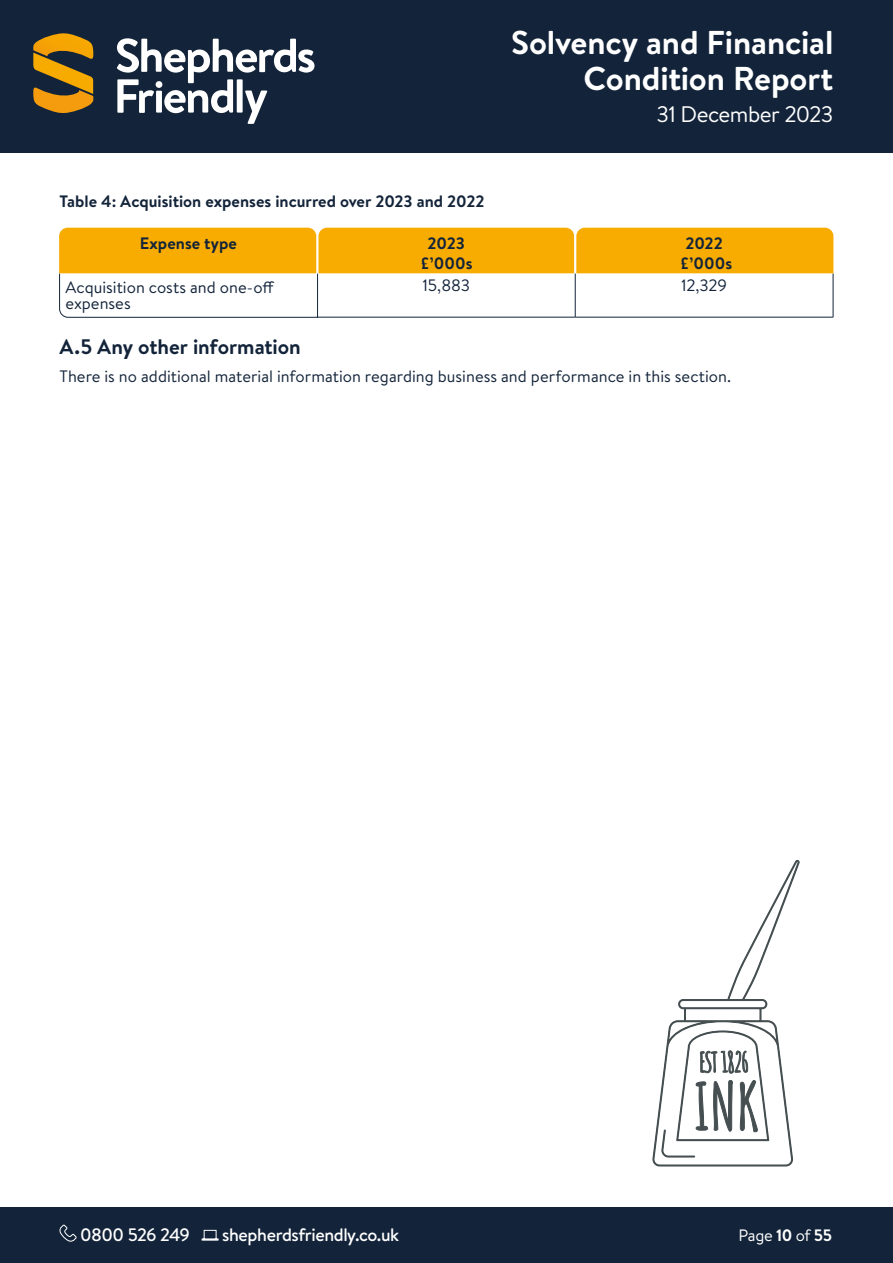
<style>
.page{position:relative;width:893px;height:1263px;background:#fff}
.page>*{position:absolute;margin:0;border:0;box-sizing:border-box;transform-origin:0 0}
.t1{font:700 33px/36px "Brandon Text";letter-spacing:-.005em;color:#fff;text-align:right}
.t2{font:22.5px "Brandon Text";letter-spacing:-.02em;color:#fff}
.t3{font:700 21px "Brandon Text";letter-spacing:-.005em;color:#13243a}
.t4{font:500 18px "Brandon Text";letter-spacing:-.025em;color:#fff}
.t5{font:500 18px "Brandon Text";letter-spacing:-.045em;color:#fff}
.t6{font:16.5px/16.5px "Brandon Text";color:#13243a}
.t7{font:700 16.5px/19.8px "Brandon Text";color:#13243a;text-align:center}
.t8{font:16.5px "Brandon Text";letter-spacing:-.02em;color:#fff}
.s1{font-weight:700}
</style>
<div class="page">
<div style="left:0;top:1208px;width:893px;height:55px;background:#13243a"></div>
<svg style="left:59px;top:1224px;width:18px;height:18px"></svg>
<svg style="left:201px;top:1229px;width:18px;height:12px"></svg>
<div style="left:0;top:0;width:893px;height:153px;background:#13243a"></div>
<svg style="left:33px;top:33px;width:61px;height:80px"></svg>
<svg style="left:117px;top:38px;width:197px;height:86px"></svg>
<hr style="left:833px;top:273px;width:1px;height:44px;background:#13243a">
<svg style="left:59px;top:228px;width:774px;height:90px"></svg>
<svg style="left:653px;top:860px;width:146px;height:306px"></svg>
<h1 class="t1" style="left:511px;top:24px;width:324px">Solvency and Financial<br>Condition Report</h1>
<h2 class="t2" style="left:656px;top:98px;width:179px">31 December 2023</h2>
<p class="t7" style="left:60px;top:191px;width:426px">Table 4: Acquisition expenses incurred over 2023 and 2022</p>
<p class="t7" style="left:140px;top:233px;width:99px">Expense type</p>
<p class="t7" style="left:420px;top:233px;width:54px">2023 £’000s</p>
<p class="t7" style="left:680px;top:233px;width:54px">2022 £’000s</p>
<p class="t6" style="left:66px;top:278px;width:210px">Acquisition costs and one-off expenses</p>
<p class="t6" style="left:422px;top:277px;width:49px">15,883</p>
<p class="t6" style="left:681px;top:277px;width:48px">12,329</p>
<p class="t3" style="left:60px;top:332px;width:243px">A.5 Any other information</p>
<p class="t6" style="left:60px;top:367px;width:673px">There is no additional material information regarding business and performance in this section.</p>
<p class="t5" style="left:80px;top:1222px;width:111px">0800 526 249</p>
<p class="t4" style="left:222px;top:1222px;width:178px">shepherdsfriendly.co.uk</p>
<p class="t8" style="left:738px;top:1223px;width:95px">Page <span class="s1">10</span> of <span class="s1">55</span></p>
</div>
